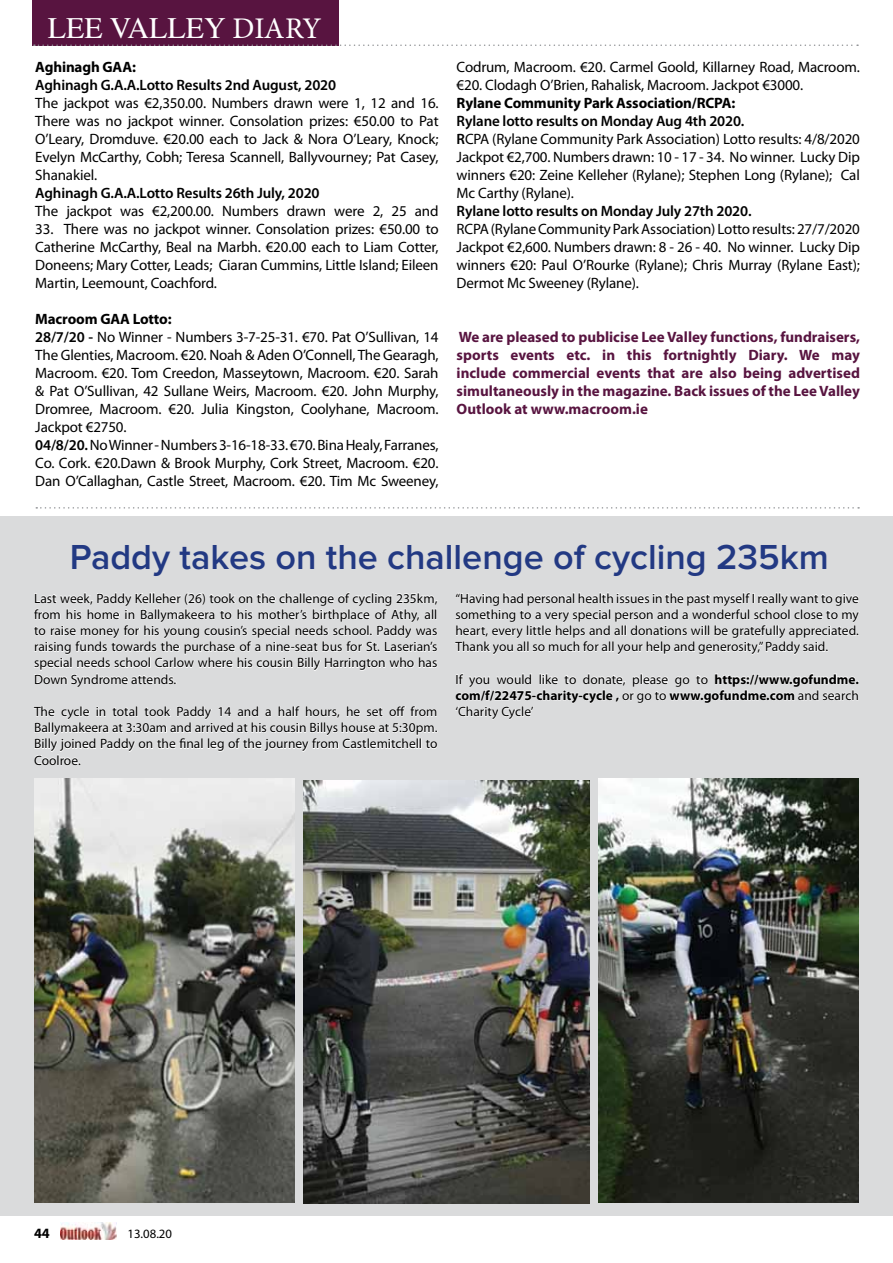
<style>
.page{position:relative;width:893px;height:1263px;background:#fff}
.page>*{position:absolute;margin:0;border:0;box-sizing:border-box;transform-origin:0 0}
.t1{font:600 36px "Proxima Nova";color:#223983}
.t2{font:30px "Times";color:#fff}
.t3{font:15px/18px "Myriad Pro";letter-spacing:-.01em;color:#000;text-align:justify}
.t4{font:700 15px/18px "Myriad Pro";color:#581440;text-align:justify}
.t5{font:600 15px "Myriad Pro";letter-spacing:-.01em;color:#000}
.t6{font:700 15px "Myriad Pro";letter-spacing:-.01em;color:#000}
.t7{font:700 14.25px "Myriad Pro";color:#000}
.t8{font:13.5px/16.2px "Myriad Pro";color:#000;text-align:justify}
.t9{font:700 13.5px/16.2px "Myriad Pro";color:#000;text-align:justify}
.t10{font:12.75px "Myriad Pro";color:#000}
.s1{font-family:"Minion Pro"}
.s2{font-weight:700}
.s3{font-weight:600}
.s4{font-weight:400}
</style>
<div class="page">
<img style="left:60px;top:1223px;width:57px;height:17px">
<svg style="left:36px;top:507px;width:823px;height:2px"></svg>
<div style="left:32px;top:0;width:307px;height:46px;background:#581440"></div>
<svg style="left:34px;top:44px;width:824px;height:2px"></svg>
<div style="left:0;top:517px;width:893px;height:699px;background:#dadbdc"></div>
<svg style="left:34px;top:592px;width:404px;height:95px"></svg>
<svg style="left:33px;top:706px;width:405px;height:59px"></svg>
<svg style="left:455px;top:592px;width:405px;height:63px"></svg>
<svg style="left:455px;top:673px;width:404px;height:47px"></svg>
<img style="left:34px;top:778px;width:261px;height:425px">
<img style="left:598px;top:778px;width:261px;height:425px">
<img style="left:303px;top:780px;width:287px;height:423px">
<h2 class="t2" style="left:48px;top:11px;width:270px">LEE VALLEY <span class="s1">dia ry</span></h2>
<p class="t6" style="left:35px;top:57px;width:102px">Aghinagh GAA:</p>
<p class="t5" style="left:35px;top:75px;width:302px">Aghinagh G.A.A.Lotto Results 2nd August, 2020</p>
<p class="t3" style="left:35px;top:94px;width:405px">The jackpot was €2,350.00. Numbers drawn were 1, 12 and 16.<br>There was no jackpot winner. Consolation prizes: €50.00 to Pat O’Leary, Dromduve. €20.00 each to Jack &amp; Nora O’Leary, Knock; Evelyn McCarthy, Cobh; Teresa Scannell, Ballyvourney; Pat Casey, Shanakiel.</p>
<p class="t5" style="left:35px;top:183px;width:286px">Aghinagh G.A.A.Lotto Results 26th July, 2020</p>
<p class="t3" style="left:35px;top:202px;width:405px">The jackpot was €2,200.00. Numbers drawn were 2, 25 and</p>
<p class="t3" style="left:35px;top:220px;width:405px">33. There was no jackpot winner. Consolation prizes: €50.00 to Catherine McCarthy, Beal na Marbh. €20.00 each to Liam Cotter, Doneens; Mary Cotter, Leads; Ciaran Cummins, Little Island; Eileen Martin, Leemount, Coachford.</p>
<p class="t3" style="left:35px;top:310px;width:405px;text-align:left"><span class="s2">Macroom GAA Lotto:<br></span><span class="s3">28/7/20 -</span> No Winner - Numbers 3-7-25-31. €70. Pat O’Sullivan, 14<br>The Glenties, Macroom. €20. Noah &amp; Aden O’Connell, The Gearagh, Macroom. €20. Tom Creedon, Masseytown, Macroom. €20. Sarah &amp; Pat O’Sullivan, 42 Sullane Weirs, Macroom. €20. John Murphy, Dromree, Macroom. €20. Julia Kingston, Coolyhane, Macroom.<br>Jackpot €2750.<br><span class="s3">04/8/20.</span> No Winner - Numbers 3-16-18-33. €70. Bina Healy, Farranes, Co. Cork. €20.Dawn &amp; Brook Murphy, Cork Street, Macroom. €20.<br>Dan O’Callaghan, Castle Street, Macroom. €20. Tim Mc Sweeney,</p>
<p class="t3" style="left:457px;top:58px;width:405px">Codrum, Macroom. €20. Carmel Goold, Killarney Road, Macroom. €20. Clodagh O’Brien, Rahalisk, Macroom. Jackpot €3000.</p>
<p class="t6" style="left:457px;top:93px;width:280px">Rylane Community Park Association/RCPA:</p>
<p class="t3" style="left:457px;top:112px;width:405px;text-align:left"><span class="s3">Rylane lotto results on Monday Aug 4th 2020.<br>R</span>CPA (Rylane Community Park Association) Lotto results: 4/8/2020<br>Jackpot €2,700. Numbers drawn: 10 - 17 - 34. No winner. Lucky Dip winners €20: Zeine Kelleher (Rylane); Stephen Long (Rylane); Cal Mc Carthy (Rylane).</p>
<p class="t5" style="left:457px;top:201px;width:296px">Rylane lotto results on Monday July 27th 2020.</p>
<p class="t3" style="left:457px;top:220px;width:405px">RCPA (Rylane Community Park Association) Lotto results: 27/7/2020<br>Jackpot €2,600. Numbers drawn: 8 - 26 - 40. No winner. Lucky Dip winners €20: Paul O’Rourke (Rylane); Chris Murray (Rylane East); Dermot Mc Sweeney (Rylane).</p>
<p class="t4" style="left:457px;top:327px;width:405px">We are pleased to publicise Lee Valley functions, fundraisers, sports events etc. in this fortnightly Diary. We may include commercial events that are also being advertised simultaneously in the magazine. Back issues of the Lee Valley Outlook at www.macroom.ie</p>
<h1 class="t1" style="left:70px;top:540px;width:760px">Paddy takes on the challenge of cycling 235km</h1>
<p class="t8" style="left:34px;top:590px;width:405px">Last week, Paddy Kelleher (26) took on the challenge of cycling 235km, from his home in Ballymakeera to his mother’s birthplace of Athy, all to raise money for his young cousin’s special needs school. Paddy was raising funds towards the purchase of a nine-seat bus for St. Laserian’s special needs school Carlow where his cousin Billy Harrington who has Down Syndrome attends.</p>
<p class="t8" style="left:34px;top:703px;width:405px">The cycle in total took Paddy 14 and a half hours, he set off from Ballymakeera at 3:30am and arrived at his cousin Billys house at 5:30pm.<br>Billy joined Paddy on the final leg of the journey from Castlemitchell to Coolroe.</p>
<p class="t8" style="left:455px;top:590px;width:405px">“Having had personal health issues in the past myself I really want to give something to a very special person and a wonderful school close to my heart, every little helps and all donations will be gratefully appreciated.<br>Thank you all so much for all your help and generosity,” Paddy said.</p>
<p class="t9" style="left:455px;top:670px;width:405px"><span class="s4">If you would like to donate, please go to</span> https://www.gofundme. com/f/22475-charity-cycle , <span class="s4">or go to</span> www.gofundme.com <span class="s4">and search ‘Charity Cycle’</span></p>
<p class="t7" style="left:34px;top:1224px;width:17px">44</p>
<p class="t10" style="left:128px;top:1226px;width:46px">13.08.20</p>
</div>
